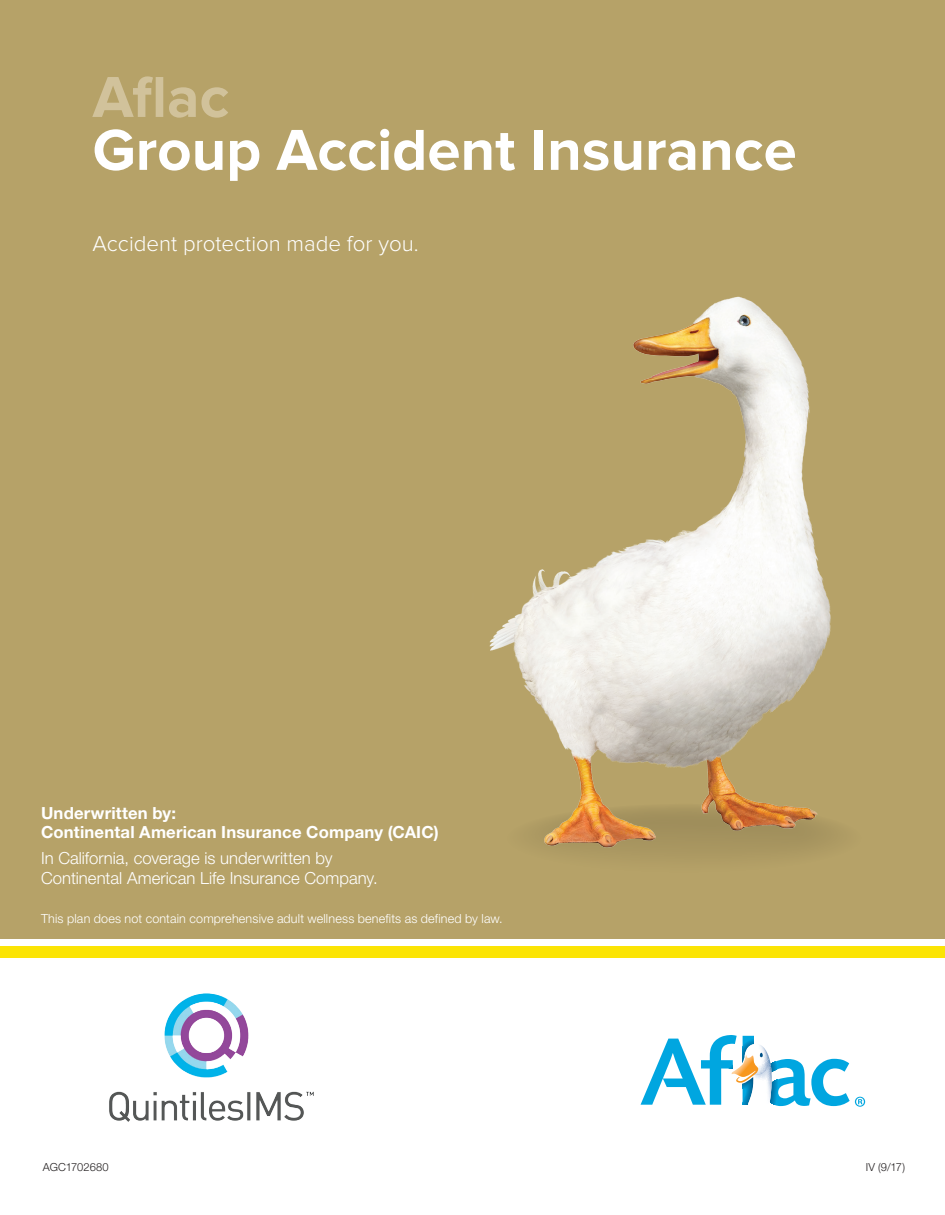
<style>
.page{position:relative;width:945px;height:1215px;background:#fff}
.page>*{position:absolute;margin:0;border:0;box-sizing:border-box;transform-origin:0 0}
.t1{font:700 59.85px "Proxima Nova";color:#fff}
.t2{font:700 59.85px "Proxima Nova";color:#d1c29b}
.t3{font:300 22.35px "Proxima Nova";color:#fff}
.t4{font:300 16.65px/19.5px "Helvetica Neue CELT";color:#fff}
.t5{font:700 16.65px/19.5px "Helvetica Neue CELT";letter-spacing:.01em;color:#fff}
.t6{font:300 12.6px "Helvetica Neue CELT";letter-spacing:.015em;color:#fff}
.t7{font:300 11.1px "Helvetica Neue CELT";letter-spacing:-.005em;color:#231f20}
</style>
<div class="page">
<div style="left:1px;top:946px;width:944px;height:11px;background:#fbe404"></div>
<div style="left:0;top:0;width:945px;height:939px;background:#b6a268"></div>
<svg style="left:641px;top:1035px;width:224px;height:72px"></svg>
<img style="left:489px;top:296px;width:346px;height:558px">
<img style="left:109px;top:993px;width:205px;height:129px">
<h1 class="t2" style="left:93px;top:63px;width:138px">Aflac</h1>
<h1 class="t1" style="left:93px;top:115px;width:706px">Group Accident Insurance</h1>
<h2 class="t3" style="left:93px;top:230px;width:328px">Accident protection made for you.</h2>
<p class="t5" style="left:41px;top:803px;width:399px">Underwritten by:<br>Continental American Insurance Company (CAIC)</p>
<p class="t4" style="left:41px;top:848px;width:338px">In California, coverage is underwritten by<br>Continental American Life Insurance Company.</p>
<p class="t6" style="left:41px;top:910px;width:463px">This plan does not contain comprehensive adult wellness benefits as defined by law.</p>
<p class="t7" style="left:43px;top:1160px;width:67px">AGC1702680</p>
<p class="t7" style="left:866px;top:1160px;width:41px">IV (9/17)</p>
</div>
